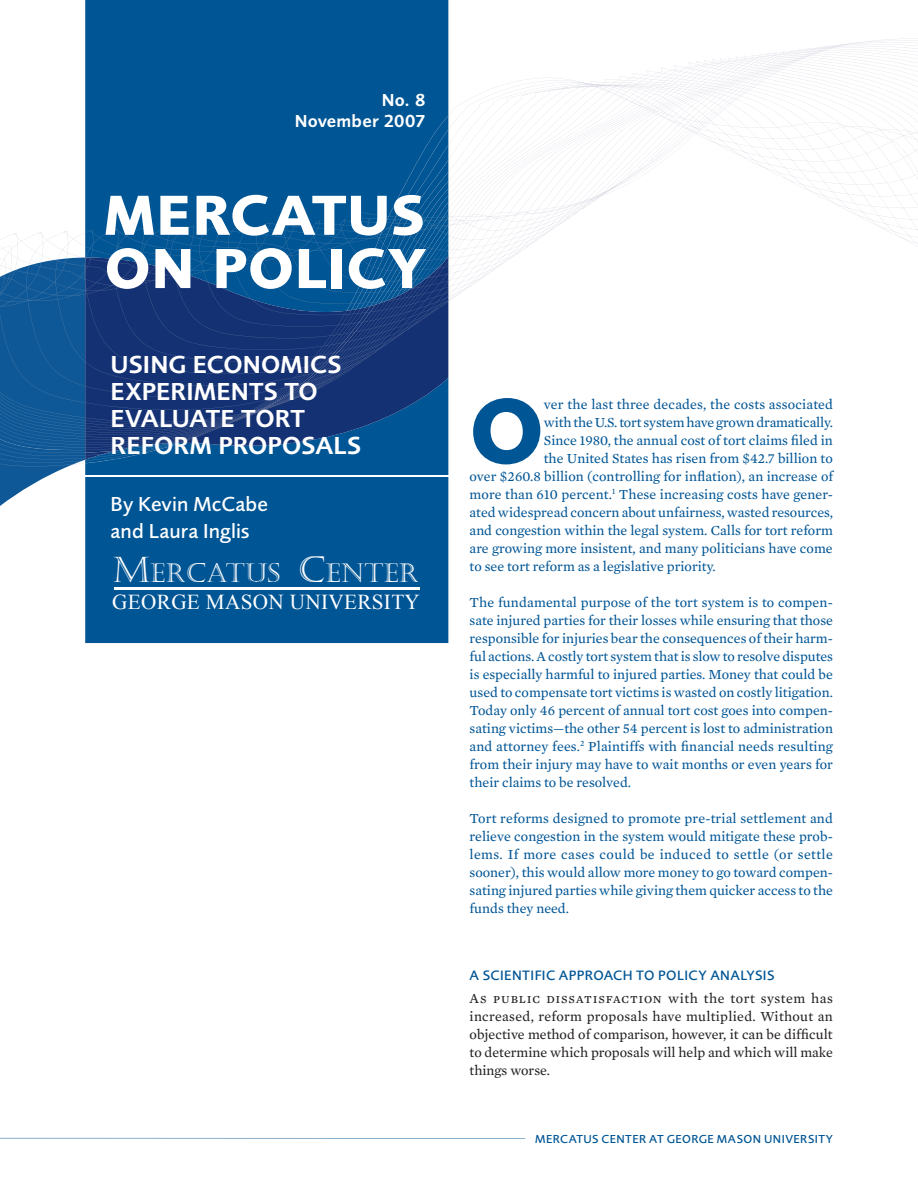
<style>
.page{position:relative;width:918px;height:1188px;background:#fff}
.page>*{position:absolute;margin:0;border:0;box-sizing:border-box;transform-origin:0 0}
.t1{font:700 95.1px "Foundry Sans";color:#005595}
.t2{font:700 58.5px/53.2px "Foundry Sans";letter-spacing:.02em;color:#fff}
.t3{font:26.4px "Castellar";color:#fff}
.t4{font:600 25.5px/27px "Foundry Sans";letter-spacing:.005em;color:#fff}
.t5{font:21.15px "Times New Roman";letter-spacing:.015em;color:#fff}
.t6{font:500 21px/27px "Foundry Sans";letter-spacing:.005em;color:#fff}
.t7{font:600 18px/21px "Foundry Sans";letter-spacing:.015em;color:#fff;text-align:right}
.t8{font:14.1px/18px "Mercury Text G2";color:#005595;text-align:justify}
.t9{font:14.1px/18px "Mercury Text G2";color:#231f20;text-align:justify}
.t10{font:14.1px "Mercury Text G2 Roman SC";letter-spacing:.055em;color:#231f20}
.t11{font:500 14.1px "Foundry Sans";letter-spacing:.025em;color:#005595}
.t12{font:500 12px "Foundry Sans";letter-spacing:.035em;color:#005595}
.s1{font-size:35.7px}
.s2{font-family:"Mercury Text G2"}
</style>
<div class="page">
<svg style="left:448px;top:78px;width:470px;height:223px"></svg>
<div style="left:85px;top:0;width:363px;height:116px;background:#005595"></div>
<div style="left:85px;top:506px;width:363px;height:137px;background:#005595"></div>
<svg style="left:0;top:116px;width:449px;height:390px;background:#1f5a94"></svg>
<hr style="left:85px;top:475px;width:363px;height:2px;background:#fff">
<hr style="left:114px;top:588px;width:306px;height:1px;background:#fff">
<hr style="left:114px;top:589px;width:306px;height:1px;background:#fff">
<hr style="left:0;top:1138px;width:525px;height:1px;background:#005595">
<p class="t7" style="left:295px;top:91px;width:132px">NO. 8<br>NOVEMBER 2007</p>
<h2 class="t2" style="left:105px;top:191px;width:323px">MERCATUS<br>ON POLICY</h2>
<h3 class="t4" style="left:111px;top:352px;width:252px">USING ECONOMICS<br>EXPERIMENTS TO<br>EVALUATE TORT<br>REFORM PROPOSALS</h3>
<h3 class="t6" style="left:111px;top:491px;width:159px">BY KEVIN MCCABE<br>AND LAURA INGLIS</h3>
<h3 class="t3" style="left:113px;top:558px;width:308px"><span class="s1">M</span>ERCATUS <span class="s1">C</span>ENTER</h3>
<h3 class="t5" style="left:112px;top:588px;width:309px">GEORGE MASON UNIVERSITY</h3>
<h1 class="t1" style="left:470px;top:386px;width:76px">O</h1>
<p class="t8" style="left:544px;top:395px;width:291px">ver the last three decades, the costs associated</p>
<p class="t8" style="left:544px;top:413px;width:291px">with the U.S. tort system have grown dramatically.</p>
<p class="t8" style="left:544px;top:431px;width:291px">Since 1980, the annual cost of tort claims filed in</p>
<p class="t8" style="left:544px;top:449px;width:290px">the United States has risen from $42.7 billion to</p>
<p class="t8" style="left:470px;top:467px;width:365px">over $260.8 billion (controlling for inflation), an increase of</p>
<p class="t8" style="left:470px;top:485px;width:365px">more than 610 percent.<sup>1</sup> These increasing costs have gener-</p>
<p class="t8" style="left:470px;top:503px;width:365px">ated widespread concern about unfairness, wasted resources,</p>
<p class="t8" style="left:470px;top:521px;width:365px">and congestion within the legal system. Calls for tort reform</p>
<p class="t8" style="left:470px;top:539px;width:365px">are growing more insistent, and many politicians have come</p>
<p class="t8" style="left:470px;top:557px;width:248px">to see tort reform as a legislative priority.</p>
<p class="t8" style="left:470px;top:593px;width:365px">The fundamental purpose of the tort system is to compen&shy;sate injured parties for their losses while ensuring that those responsible for injuries bear the consequences of their harm&shy;ful actions. A costly tort system that is slow to resolve disputes is especially harmful to injured parties. Money that could be used to compensate tort victims is wasted on costly litigation.<br>Today only 46 percent of annual tort cost goes into compen&shy;sating victims—the other 54 percent is lost to administration and attorney fees.<sup>2</sup> Plaintiffs with financial needs resulting from their injury may have to wait months or even years for their claims to be resolved.</p>
<p class="t8" style="left:470px;top:809px;width:365px">Tort reforms designed to promote pre-trial settlement and relieve congestion in the system would mitigate these prob&shy;lems. If more cases could be induced to settle (or settle sooner), this would allow more money to go toward compen&shy;sating injured parties while giving them quicker access to the funds they need.</p>
<p class="t11" style="left:470px;top:968px;width:306px">A SCIENTIFIC APPROACH TO POLICY ANALYSIS</p>
<p class="t10" style="left:470px;top:990px;width:365px">As public dissatisfaction <span class="s2">with the tort system has</span></p>
<p class="t9" style="left:470px;top:1007px;width:365px">increased, reform proposals have multiplied. Without an objective method of comparison, however, it can be difficult to determine which proposals will help and which will make things worse.</p>
<p class="t12" style="left:535px;top:1133px;width:299px">MERCATUS CENTER AT GEORGE MASON UNIVERSITY</p>
</div>
